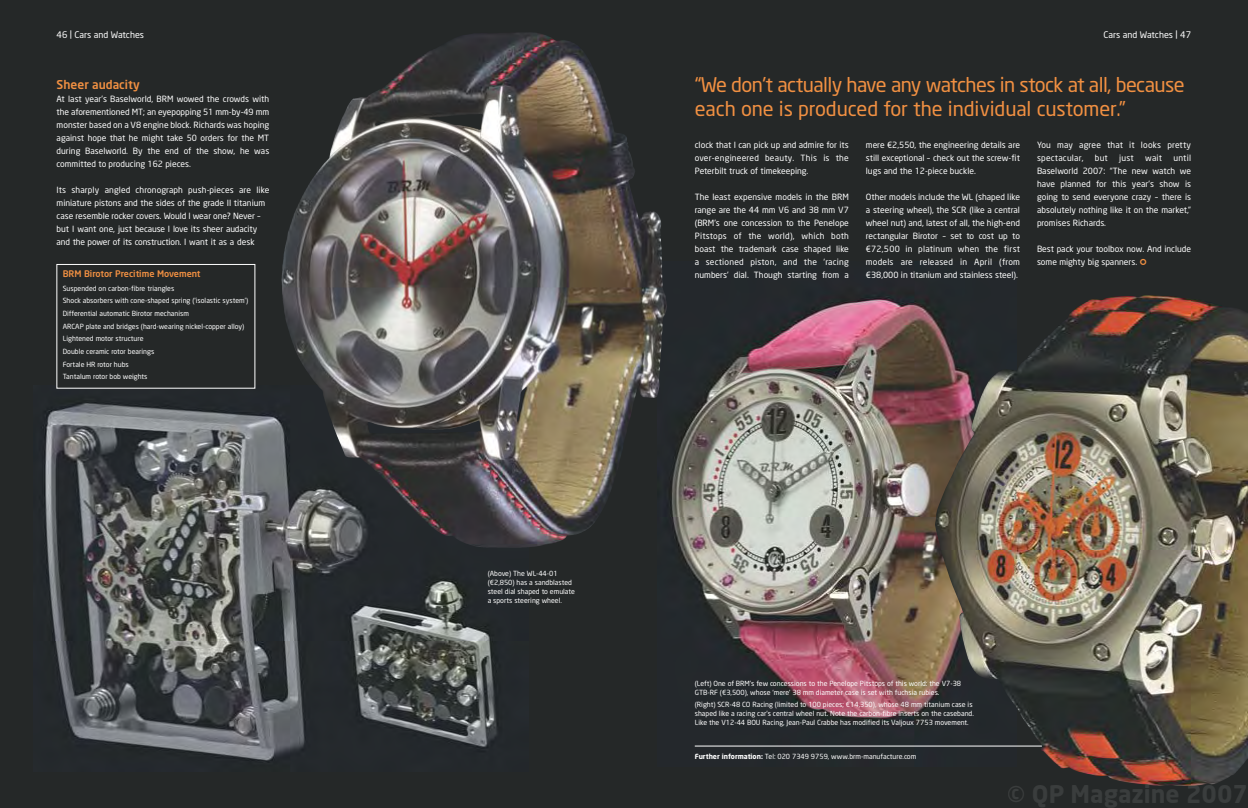
<style>
.page{position:relative;width:1248px;height:808px;background:#fff}
.page>*{position:absolute;margin:0;border:0;box-sizing:border-box;transform-origin:0 0}
.t1{font:700 24px "Neo Sans";color:rgb(255 255 255/.1)}
.t2{font:20px/24px "Neo Sans";letter-spacing:-.03em;color:#f19042}
.t3{font:500 12px "Neo Sans";color:#f19042}
.t4{font:9px "Neo Sans";color:#fff}
.t5{font:500 9px "Neo Sans";color:#f19042}
.t6{font:8.5px/13px "Neo Sans";color:#fff;text-align:justify}
.t7{font:8.5px/13px "Neo Sans";letter-spacing:.025em;color:#fff}
.t8{font:7px/12.6px "Neo Sans";color:#fff}
.s1{font-weight:700}
</style>
<div class="page">
<div style="left:624px;top:0;width:623px;height:808px;background:#252828"></div>
<img style="left:658px;top:261px;width:276px;height:485px">
<hr style="left:694px;top:746px;width:496px;height:1px;background:#fff">
<img style="left:934px;top:295px;width:313px;height:491px">
<svg style="left:0;top:0;width:624px;height:808px;background:#42413e"></svg>
<img style="left:34px;top:385px;width:494px;height:387px">
<img style="left:455px;top:535px;width:111px;height:13px">
<div style="left:57px;top:264px;width:198px;height:124px;background:#252828"></div>
<div style="left:57px;top:264px;width:198px;height:124px;border:1px solid #fff"></div>
<p class="t4" style="left:57px;top:31px;width:89px">46 | Cars and Watches</p>
<h3 class="t3" style="left:57px;top:80px;width:85px">Sheer audacity</h3>
<p class="t6" style="left:57px;top:93px;width:214px">At last year’s Baselworld, BRM wowed the crowds with the aforementioned MT; an eyepopping 51 mm-by-49 mm monster based on a V8 engine block. Richards was hoping against hope that he might take 50 orders for the MT during Baselworld. By the end of the show, he was committed to producing 162 pieces.</p>
<p class="t6" style="left:57px;top:184px;width:214px;text-align:left">Its sharply angled chronograph push-pieces are like miniature pistons and the sides of the grade II titanium case resemble rocker covers. Would I wear one? Never – but I want one, just because I love its sheer audacity and the power of its construction. I want it as a desk</p>
<p class="t5" style="left:63px;top:270px;width:139px">BRM Birotor Precitime Movement</p>
<p class="t8" style="left:63px;top:282px;width:187px">Suspended on carbon-fibre triangles<br>Shock absorbers with cone-shaped spring (‘isolastic system’)<br>Differential automatic Birotor mechanism<br>ARCAP plate and bridges (hard-wearing nickel-copper alloy)<br>Lightened motor structure<br>Double ceramic rotor bearings<br>Fortale HR rotor hubs<br>Tantalum rotor bob weights</p>
<p class="t8" style="left:487px;top:569px;width:89px;line-height:9px">(Above) The WL-44-01 (€2,850) has a sandblasted steel dial shaped to emulate a sports steering wheel.</p>
<p class="t4" style="left:1103px;top:31px;width:89px">Cars and Watches | 47</p>
<h2 class="t2" style="left:694px;top:74px;width:491px">“We don't actually have any watches in stock at all, because each one is produced for the individual customer.”</h2>
<p class="t6" style="left:694px;top:139px;width:156px">clock that I can pick up and admire for its over-engineered beauty. This is the Peterbilt truck of timekeeping.</p>
<p class="t6" style="left:694px;top:191px;width:156px">The least expensive models in the BRM range are the 44 mm V6 and 38 mm V7 (BRM’s one concession to the Penelope Pitstops of the world), which both boast the trademark case shaped like a sectioned piston, and the ‘racing numbers’ dial. Though starting from a</p>
<p class="t6" style="left:865px;top:139px;width:156px">mere €2,550, the engineering details are still exceptional – check out the screw-fit lugs and the 12-piece buckle.</p>
<p class="t6" style="left:865px;top:191px;width:156px">Other models include the WL (shaped like a steering wheel), the SCR (like a central wheel nut) and, latest of all, the high-end rectangular Birotor – set to cost up to €72,500 in platinum when the first models are released in April (from €38,000 in titanium and stainless steel).</p>
<p class="t7" style="left:1036px;top:139px;width:156px">You may agree that it looks pretty spectacular,</p>
<p class="t6" style="left:1036px;top:152px;width:156px;text-indent:136px">until Baselworld 2007: “The new watch we have planned for this year’s show is going to send everyone crazy – there is absolutely nothing like it on the market,” promises Richards.</p>
<p class="t6" style="left:1036px;top:243px;width:156px">Best pack your toolbox now. And include some mighty big spanners.</p>
<p class="t6" style="left:1094px;top:152px;width:15px">but</p>
<p class="t6" style="left:1119px;top:152px;width:16px">just</p>
<p class="t6" style="left:1144px;top:152px;width:19px">wait</p>
<p class="t8" style="left:694px;top:680px;width:268px;line-height:9px">(Left) One of BRM’s few concessions to the Penelope Pitstops of this world: the V7-38<br>GTB-RF (€3,500), whose ‘mere’ 38 mm diameter case is set with fuchsia rubies.</p>
<p class="t8" style="left:694px;top:700px;width:280px;line-height:9px">(Right) SCR-48 CO Racing (limited to 100 pieces; €14,350), whose 48 mm titanium case is shaped like a racing car’s central wheel nut. Note the carbon-fibre inserts on the caseband.<br>Like the V12-44 BOU Racing, Jean-Paul Crabbe has modified its Valjoux 7753 movement.</p>
<p class="t8" style="left:694px;top:750px;width:223px"><span class="s1">Further information:</span> Tel: 020 7349 9759, www.brm-manufacture.com</p>
<h1 class="t1" style="left:1007px;top:778px;width:242px">© QP Magazine 2007</h1>
</div>
